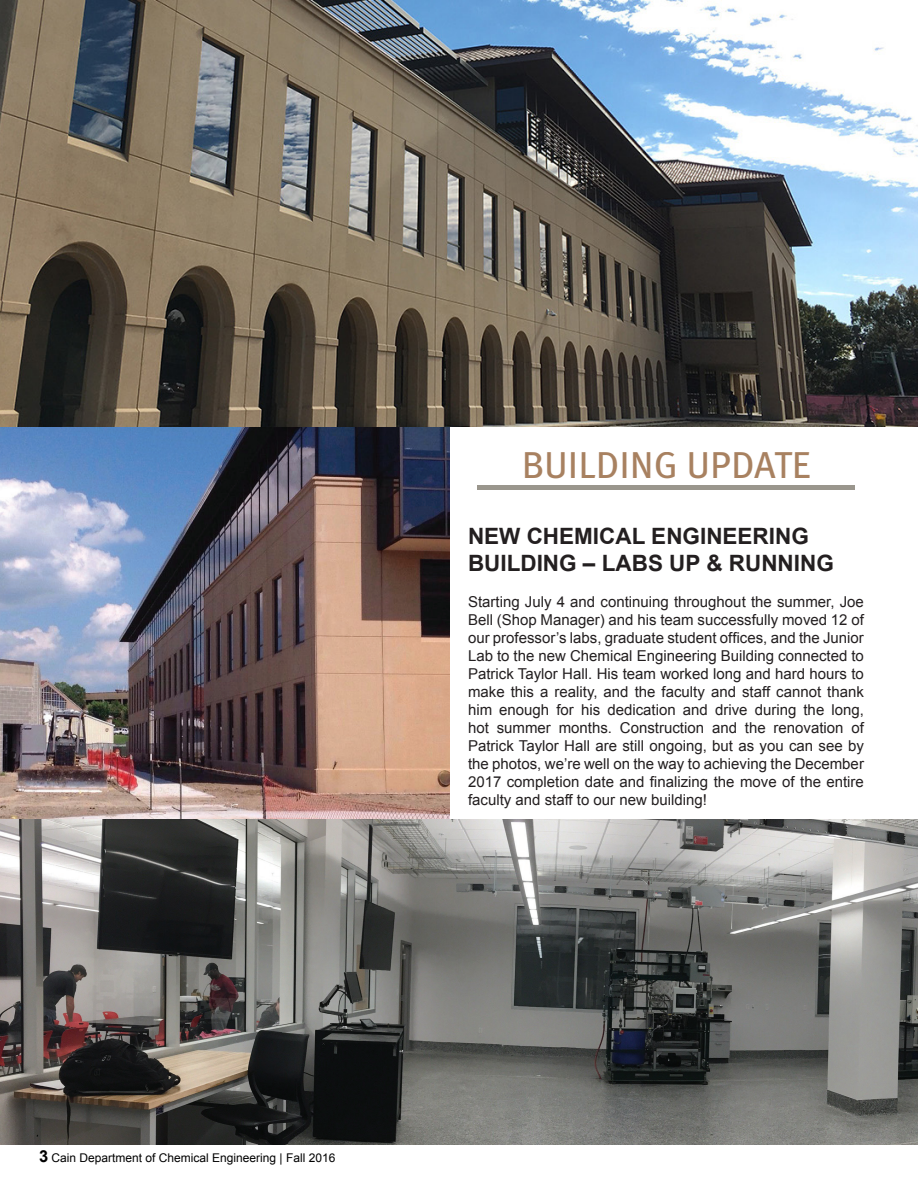
<style>
.page{position:relative;width:918px;height:1188px;background:#fff}
.page>*{position:absolute;margin:0;border:0;box-sizing:border-box;transform-origin:0 0}
.t1{font:37.5px "Meta OT";color:#966740}
.t2{font:700 22.5px "Arial";color:#231f20}
.t3{font:15px/18px "Arial";color:#231f20;text-align:justify}
.t4{font:12px "Arial";color:#000}
.s1{font-weight:700;font-size:16.5px}
</style>
<div class="page">
<hr style="left:477px;top:485px;width:378px;height:4px;background:#9a968d">
<img style="left:0;top:0;width:918px;height:427px">
<img style="left:0;top:427px;width:450px;height:392px">
<img style="left:0;top:819px;width:918px;height:326px">
<h1 class="t1" style="left:521px;top:442px;width:291px">BUILDING UPDATE</h1>
<p class="t2" style="left:468px;top:521px;width:342px">NEW CHEMICAL ENGINEERING</p>
<p class="t2" style="left:468px;top:548px;width:367px">BUILDING – LABS UP &amp; RUNNING</p>
<p class="t3" style="left:468px;top:593px;width:398px">Starting July 4 and continuing throughout the summer, Joe Bell (Shop Manager) and his team successfully moved 12 of our professor’s labs, graduate student offices, and the Junior Lab to the new Chemical Engineering Building connected to Patrick Taylor Hall. His team worked long and hard hours to make this a reality, and the faculty and staff cannot thank him enough for his dedication and drive during the long, hot summer months. Construction and the renovation of Patrick Taylor Hall are still ongoing, but as you can see by the photos, we’re well on the way to achieving the December 2017 completion date and finalizing the move of the entire faculty and staff to our new building!</p>
<p class="t4" style="left:39px;top:1150px;width:298px"><span class="s1">3</span> Cain Department of Chemical Engineering | Fall 2016</p>
</div>
